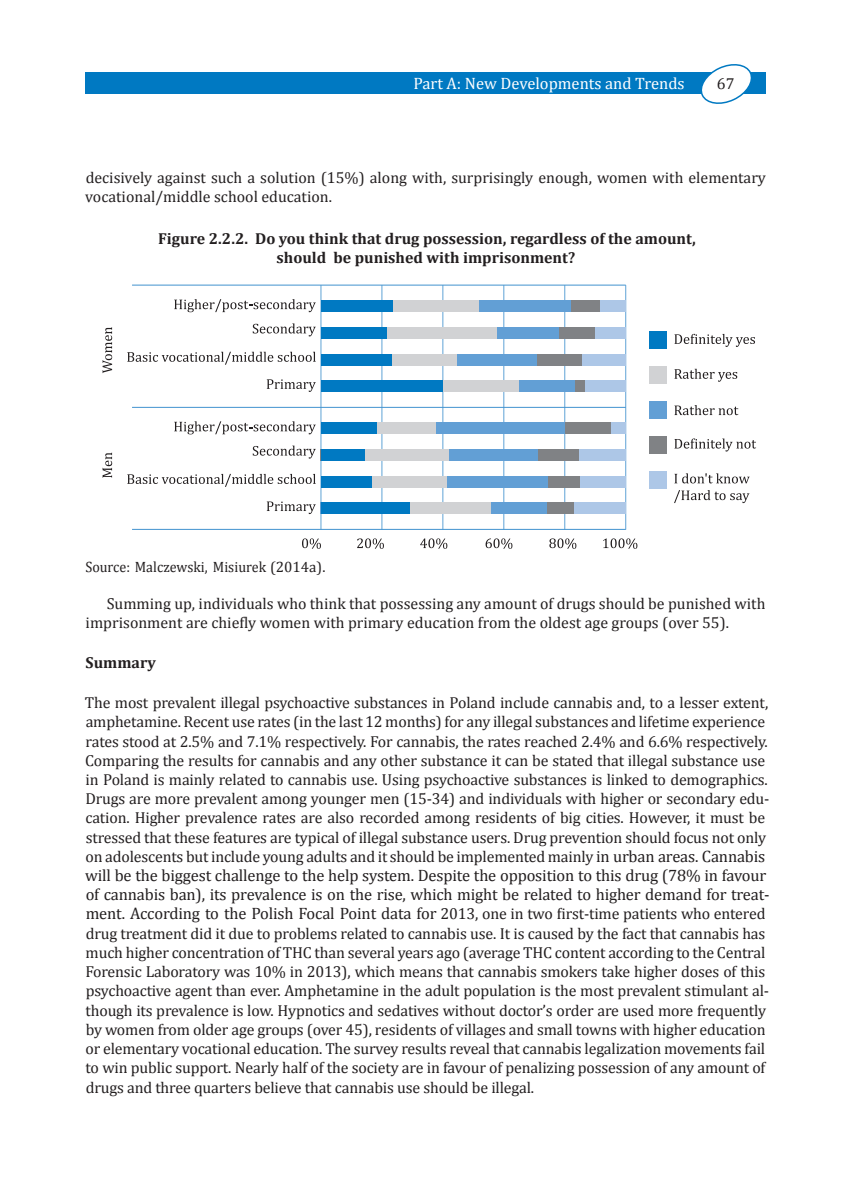
<style>
.page{position:relative;width:851px;height:1191px;background:#fff}
.page>*{position:absolute;margin:0;border:0;box-sizing:border-box;transform-origin:0 0}
.t1{font:16.5px/19.2px "Cambria";letter-spacing:-.01em;color:#231f20}
.t2{font:16.5px "Cambria";color:#fff}
.t3{font:15.9px/19.2px "Cambria";letter-spacing:-.01em;color:#231f20}
.t4{font:700 15.9px/19.5px "Cambria";color:#231f20;text-align:center}
.t5{font:15px "Cambria";color:#231f20;scale:.94 1}
.s1{font-size:16.5px}
.s2{font-size:15.9px}
</style>
<div class="page">
<div style="left:86px;top:72px;width:679px;height:22px;background:#0079c2"></div>
<svg style="left:701px;top:64px;width:50px;height:40px"></svg>
<hr style="left:320px;top:285px;width:1px;height:244px;background:#4393cf">
<hr style="left:381px;top:285px;width:1px;height:244px;background:#4393cf">
<hr style="left:442px;top:285px;width:1px;height:244px;background:#4393cf">
<hr style="left:503px;top:285px;width:1px;height:244px;background:#4393cf">
<hr style="left:564px;top:285px;width:1px;height:244px;background:#4393cf">
<hr style="left:625px;top:285px;width:1px;height:244px;background:#4393cf">
<svg style="left:103px;top:452px;width:9px;height:26px"></svg>
<svg style="left:103px;top:327px;width:9px;height:46px"></svg>
<hr style="left:132px;top:529px;width:493px;height:1px;background:#4393cf">
<hr style="left:132px;top:285px;width:493px;height:1px;background:#4393cf">
<hr style="left:132px;top:407px;width:493px;height:1px;background:#4393cf">
<svg style="left:302px;top:538px;width:19px;height:11px"></svg>
<svg style="left:357px;top:538px;width:27px;height:11px"></svg>
<svg style="left:420px;top:538px;width:27px;height:11px"></svg>
<svg style="left:485px;top:538px;width:27px;height:11px"></svg>
<svg style="left:549px;top:538px;width:27px;height:11px"></svg>
<svg style="left:603px;top:538px;width:34px;height:11px"></svg>
<svg style="left:674px;top:334px;width:80px;height:13px"></svg>
<svg style="left:674px;top:369px;width:63px;height:13px"></svg>
<svg style="left:674px;top:405px;width:64px;height:10px"></svg>
<svg style="left:674px;top:438px;width:82px;height:13px"></svg>
<svg style="left:674px;top:473px;width:75px;height:10px"></svg>
<svg style="left:674px;top:490px;width:75px;height:13px"></svg>
<div style="left:649px;top:332px;width:18px;height:17px;background:#0079c2"></div>
<div style="left:649px;top:436px;width:18px;height:18px;background:#808285"></div>
<div style="left:649px;top:471px;width:18px;height:17px;background:#adc7e7"></div>
<div style="left:649px;top:366px;width:18px;height:18px;background:#d1d2d4"></div>
<div style="left:649px;top:401px;width:18px;height:18px;background:#629fd5"></div>
<div style="left:321px;top:502px;width:304px;height:12px;background:#adc7e7"></div>
<div style="left:321px;top:502px;width:252px;height:12px;background:#808285"></div>
<div style="left:321px;top:502px;width:226px;height:12px;background:#629fd5"></div>
<div style="left:321px;top:502px;width:169px;height:12px;background:#d1d2d4"></div>
<div style="left:321px;top:502px;width:88px;height:12px;background:#0079c2"></div>
<div style="left:321px;top:476px;width:304px;height:11px;background:#adc7e7"></div>
<div style="left:321px;top:476px;width:258px;height:11px;background:#808285"></div>
<div style="left:321px;top:476px;width:226px;height:11px;background:#629fd5"></div>
<div style="left:321px;top:476px;width:125px;height:11px;background:#d1d2d4"></div>
<div style="left:321px;top:476px;width:50px;height:11px;background:#0079c2"></div>
<div style="left:321px;top:449px;width:304px;height:12px;background:#adc7e7"></div>
<div style="left:321px;top:449px;width:258px;height:12px;background:#808285"></div>
<div style="left:321px;top:449px;width:216px;height:12px;background:#629fd5"></div>
<div style="left:321px;top:449px;width:127px;height:12px;background:#d1d2d4"></div>
<div style="left:321px;top:449px;width:43px;height:12px;background:#0079c2"></div>
<div style="left:321px;top:422px;width:304px;height:12px;background:#adc7e7"></div>
<div style="left:321px;top:422px;width:289px;height:12px;background:#808285"></div>
<div style="left:321px;top:422px;width:244px;height:12px;background:#629fd5"></div>
<div style="left:321px;top:422px;width:114px;height:12px;background:#d1d2d4"></div>
<div style="left:321px;top:422px;width:56px;height:12px;background:#0079c2"></div>
<div style="left:321px;top:380px;width:304px;height:12px;background:#adc7e7"></div>
<div style="left:321px;top:380px;width:263px;height:12px;background:#808285"></div>
<div style="left:321px;top:380px;width:253px;height:12px;background:#629fd5"></div>
<div style="left:321px;top:380px;width:197px;height:12px;background:#d1d2d4"></div>
<div style="left:321px;top:380px;width:121px;height:12px;background:#0079c2"></div>
<div style="left:321px;top:354px;width:304px;height:11px;background:#adc7e7"></div>
<div style="left:321px;top:354px;width:260px;height:11px;background:#808285"></div>
<div style="left:321px;top:354px;width:215px;height:11px;background:#629fd5"></div>
<div style="left:321px;top:354px;width:135px;height:11px;background:#d1d2d4"></div>
<div style="left:321px;top:354px;width:70px;height:11px;background:#0079c2"></div>
<div style="left:321px;top:327px;width:304px;height:12px;background:#adc7e7"></div>
<div style="left:321px;top:327px;width:273px;height:12px;background:#808285"></div>
<div style="left:321px;top:327px;width:237px;height:12px;background:#629fd5"></div>
<div style="left:321px;top:327px;width:175px;height:12px;background:#d1d2d4"></div>
<div style="left:321px;top:327px;width:65px;height:12px;background:#0079c2"></div>
<div style="left:321px;top:300px;width:304px;height:12px;background:#adc7e7"></div>
<div style="left:321px;top:300px;width:278px;height:12px;background:#808285"></div>
<div style="left:321px;top:300px;width:249px;height:12px;background:#629fd5"></div>
<div style="left:321px;top:300px;width:158px;height:12px;background:#d1d2d4"></div>
<div style="left:321px;top:300px;width:71px;height:12px;background:#0079c2"></div>
<svg style="left:267px;top:379px;width:49px;height:13px"></svg>
<svg style="left:267px;top:501px;width:49px;height:13px"></svg>
<svg style="left:253px;top:323px;width:63px;height:13px"></svg>
<svg style="left:253px;top:445px;width:63px;height:13px"></svg>
<svg style="left:174px;top:299px;width:142px;height:13px"></svg>
<svg style="left:174px;top:421px;width:142px;height:13px"></svg>
<svg style="left:127px;top:352px;width:189px;height:13px"></svg>
<svg style="left:127px;top:474px;width:189px;height:13px"></svg>
<p class="t2" style="left:413px;top:74px;width:272px">Part A: New Developments and Trends</p>
<p class="t3" style="left:716px;top:74px;width:19px">67</p>
<p class="t3" style="left:85px;top:167px;width:682px">decisively against such a solution (15%) along with, surprisingly enough, women with elementary vocational/middle school education.</p>
<p class="t4" style="left:158px;top:228px;width:539px">Figure 2.2.2. Do you think that drug possession, regardless of the amount, should be punished with imprisonment?</p>
<p class="t5" style="left:85px;top:558px;width:257px">Source: Malczewski, Misiurek (2014a).</p>
<p class="t3" style="left:86px;top:593px;width:681px;text-indent:21px">Summing up, individuals who think that possessing any amount of drugs should be punished with imprisonment are chiefly women with primary education from the oldest age groups (over 55).</p>
<p class="t4" style="left:86px;top:652px;width:72px">Summary</p>
<p class="t3" style="left:85px;top:693px;width:686px">The most prevalent illegal psychoactive substances in Poland include cannabis and, to a lesser extent, amphetamine. Recent use rates (in the last 12 months) for any illegal substances and lifetime experience rates stood at 2.5% and 7.1% respectively. For cannabis, the rates reached 2.4% and 6.6% respectively.<br>Comparing the results for cannabis and any other substance it can be stated that illegal substance use in Poland is mainly related to cannabis use. Using psychoactive substances is linked to demographics.<br>Drugs are more prevalent among younger men (15-34) and individuals with higher or secondary edu&shy;cation. Higher prevalence rates are also recorded among residents of big cities. However, it must be stressed that these features are typical of illegal substance users. Drug prevention should focus not only on adolescents but include young adults and it should be implemented mainly <span class="s1">in urban areas. Cannabis</span></p>
<p class="t1" style="left:85px;top:865px;width:685px">will be the biggest challenge to the help system. Despite the opposition to this drug (78% in favour of cannabis ban), its prevalence is on the rise, which might be related to higher demand for treat&shy;ment. According to the Polish Focal Point data for <span class="s2">2013, one in two first-time patients who entered</span></p>
<p class="t3" style="left:85px;top:923px;width:685px">drug treatment did it due to problems related to cannabis use. It is caused by the fact that cannabis has much higher concentration of THC than several years ago (average THC content according to the Central Forensic Laboratory was 10% in 2013), which means that cannabis smokers take higher doses of this psychoactive agent than ever. Amphetamine in the adult population is the most prevalent stimulant al&shy;though its prevalence is low. Hypnotics and sedatives without doctor’s order are used more frequently by women from older age groups (over 45), residents of villages and small towns with higher education or elementary vocational education. The survey results reveal that cannabis legalization movements fail to win public support. Nearly half of the society are in favour of penalizing possession of any amount of drugs and three quarters believe that cannabis use should be illegal.</p>
</div>
